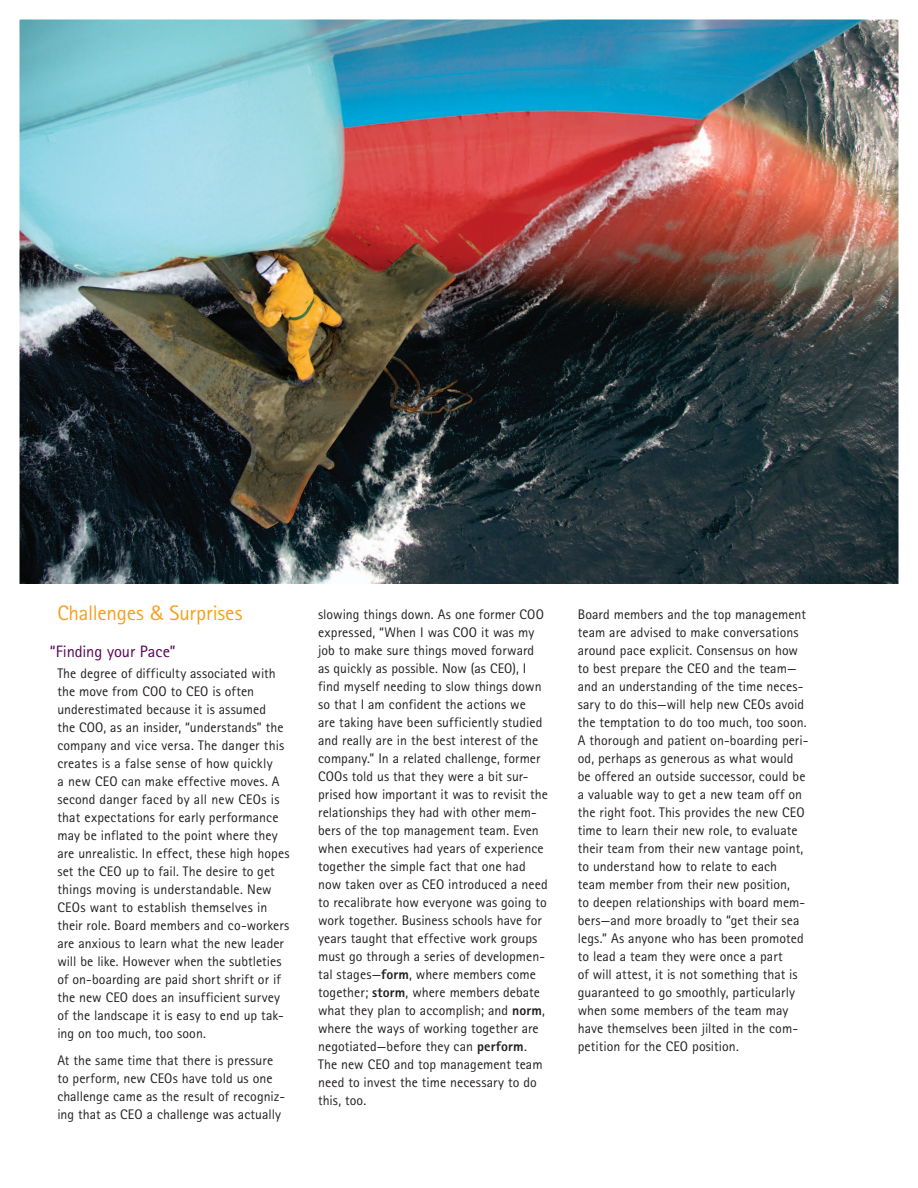
<style>
.page{position:relative;width:918px;height:1188px;background:#fff}
.page>*{position:absolute;margin:0;border:0;box-sizing:border-box;transform-origin:0 0}
.t1{font:21px "Agfa Rotis Sans Serif";letter-spacing:-.01em;color:#f89f1c}
.Subhead{font:16.5px "Agfa Rotis Sans Serif";letter-spacing:-.005em;color:#590157}
.F1-10_13_Body_Text{font:13.8px/18px "Agfa Rotis Sans Serif";letter-spacing:.005em;color:#231f20}
.s1{font-weight:800}
</style>
<div class="page">
<img style="left:21px;top:21px;width:876px;height:563px">
<p class="t1" style="left:57px;top:601px;width:187px">Challenges &amp; Surprises</p>
<p class="Subhead" style="left:50px;top:641px;width:127px">“Finding your Pace”</p>
<p class="F1-10_13_Body_Text" style="left:57px;top:664px;width:234px">The degree of difficulty associated with the move from COO to CEO is often underestimated because it is assumed<br>the COO, as an insider, “understands” the company and vice versa. The danger this creates is a false sense of how quickly<br>a new CEO can make effective moves. A second danger faced by all new CEOs is that expectations for early performance may be inflated to the point where they are unrealistic. In effect, these high hopes set the CEO up to fail. The desire to get things moving is understandable. New CEOs want to establish themselves in their role. Board members and co-workers are anxious to learn what the new leader will be like. However when the subtleties of on-boarding are paid short shrift or if the new CEO does an insufficient survey of the landscape it is easy to end up tak&shy;ing on too much, too soon.</p>
<p class="F1-10_13_Body_Text" style="left:57px;top:1051px;width:229px">At the same time that there is pressure to perform, new CEOs have told us one challenge came as the result of recogniz&shy;ing that as CEO a challenge was actually</p>
<p class="F1-10_13_Body_Text" style="left:318px;top:605px;width:231px">slowing things down. As one former COO expressed, “When I was COO it was my job to make sure things moved forward as quickly as possible. Now (as CEO), I find myself needing to slow things down so that I am confident the actions we<br>are taking have been sufficiently studied and really are in the best interest of the company.” In a related challenge, former COOs told us that they were a bit sur&shy;prised how important it was to revisit the relationships they had with other mem&shy;bers of the top management team. Even when executives had years of experience together the simple fact that one had now taken over as CEO introduced a need to recalibrate how everyone was going to work together. Business schools have for years taught that effective work groups must go through a series of developmen&shy;tal stages—<span class="s1">form</span>, where members come together; <span class="s1">storm</span>, where members debate what they plan to accomplish; and <span class="s1">norm</span>, where the ways of working together are negotiated—before they can <span class="s1">perform</span>.<br>The new CEO and top management team need to invest the time necessary to do this, too.</p>
<p class="F1-10_13_Body_Text" style="left:578px;top:605px;width:232px">Board members and the top management team are advised to make conversations around pace explicit. Consensus on how to best prepare the CEO and the team— and an understanding of the time neces&shy;sary to do this—will help new CEOs avoid the temptation to do too much, too soon.<br>A thorough and patient on-boarding peri&shy;od, perhaps as generous as what would be offered an outside successor, could be a valuable way to get a new team off on the right foot. This provides the new CEO time to learn their new role, to evaluate their team from their new vantage point, to understand how to relate to each<br>team member from their new position,<br>to deepen relationships with board mem&shy;bers—and more broadly to “get their sea legs.” As anyone who has been promoted to lead a team they were once a part<br>of will attest, it is not something that is guaranteed to go smoothly, particularly when some members of the team may have themselves been jilted in the com&shy;petition for the CEO position.</p>
</div>
